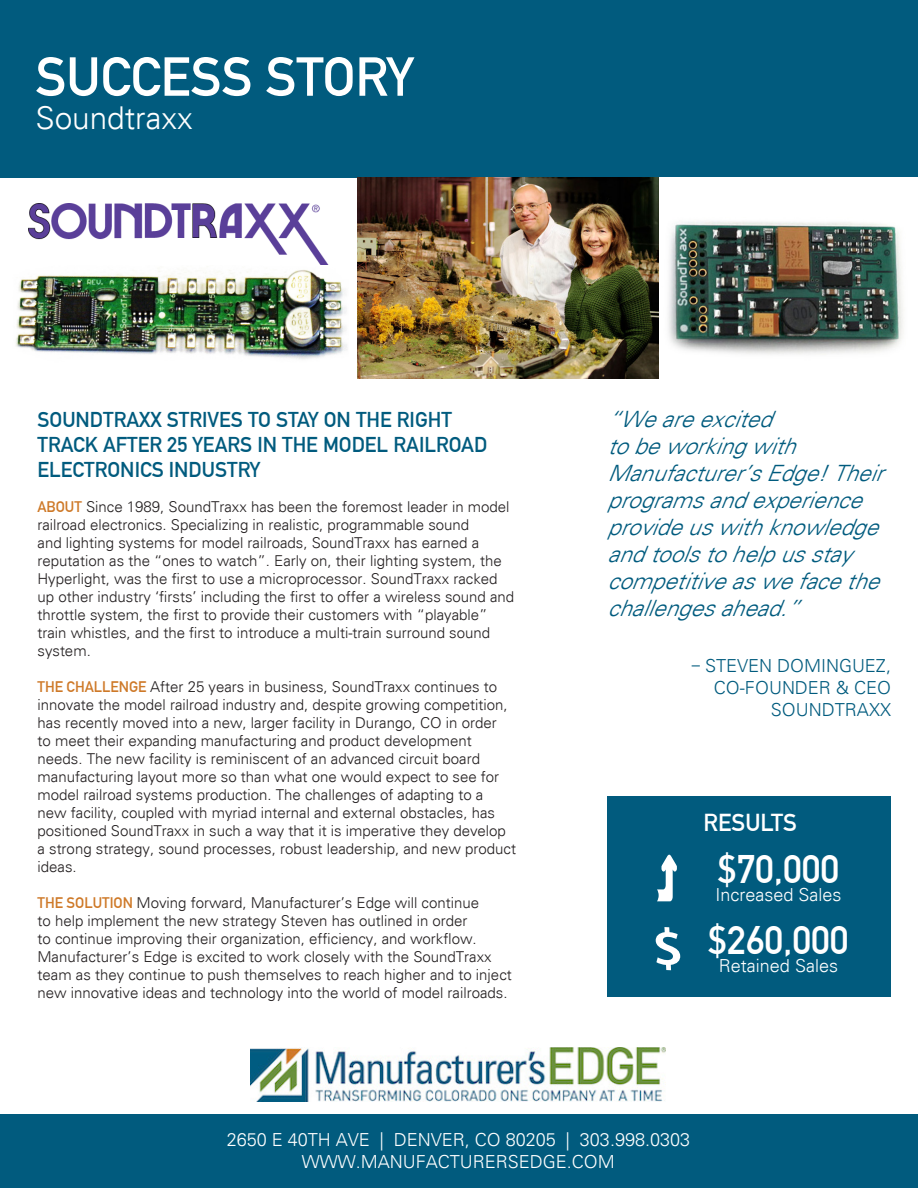
<style>
.page{position:relative;width:918px;height:1188px;background:#fff}
.page>*{position:absolute;margin:0;border:0;box-sizing:border-box;transform-origin:0 0}
.t1{font:700 54px "DIN Alternate";color:#fff}
.t2{font:700 39px "DIN Alternate";color:#fff}
.t3{font:300 31.5px "Univers";color:#fff}
.t4{font:700 24px "DIN Alternate";color:#fff}
.t5{font:italic 300 22.5px/27px "Univers";color:#015b7e}
.t6{font:700 21px/25.2px "DIN Alternate";color:#015b7e}
.t7{font:300 18px "Univers";color:#fff}
.t8{font:300 18px "Univers";color:#015b7e}
.t9{font:300 15px/18px "Univers";color:#231f20}
.s1{font-family:"DIN Alternate";font-weight:700;color:#ce7928}
.s2{font-family:"Whitney HTF";font-weight:400}
</style>
<div class="page">
<div style="left:0;top:1115px;width:918px;height:73px;background:#015b7e"></div>
<img style="left:251px;top:1048px;width:415px;height:53px">
<div style="left:0;top:0;width:918px;height:177px;background:#015b7e"></div>
<div style="left:608px;top:796px;width:283px;height:201px;background:#015b7e"></div>
<svg style="left:656px;top:927px;width:24px;height:43px"></svg>
<svg style="left:657px;top:855px;width:20px;height:46px"></svg>
<img style="left:29px;top:204px;width:300px;height:61px">
<img style="left:16px;top:270px;width:331px;height:89px">
<img style="left:658px;top:177px;width:245px;height:201px">
<img style="left:358px;top:177px;width:300px;height:201px">
<p class="t1" style="left:35px;top:36px;width:380px">SUCCESS STORY</p>
<p class="t3" style="left:35px;top:98px;width:159px">Soundtraxx</p>
<p class="t6" style="left:38px;top:406px;width:451px">SOUNDTRAXX STRIVES TO STAY ON THE RIGHT<br>TRACK AFTER 25 YEARS IN THE MODEL RAILROAD<br>ELECTRONICS INDUSTRY</p>
<p class="t9" style="left:38px;top:497px;width:478px"><span class="s1">ABOUT</span> Since 1989, SoundTraxx has been the foremost leader in model railroad electronics. Specializing in realistic, programmable sound<br>and lighting systems for model railroads, SoundTraxx has earned a reputation as the “ones to watch”. Early on, their lighting system, the Hyperlight, was the first to use a microprocessor. SoundTraxx racked up other industry ‘firsts’ including the first to offer a wireless sound and throttle system, the first to provide their customers with “playable” train whistles, and the first to introduce a multi-train surround sound system.</p>
<p class="t9" style="left:38px;top:677px;width:480px"><span class="s1">THE CHALLENGE</span> After 25 years in business, SoundTraxx continues to innovate the model railroad industry and, despite growing competition, has recently moved into a new, larger facility in Durango, CO in order<br>to meet their expanding manufacturing and product development needs. The new facility is reminiscent of an advanced circuit board manufacturing layout more so than what one would expect to see for model railroad systems production. The challenges of adapting to a new facility, coupled with myriad internal and external obstacles, has positioned SoundTraxx in such a way that it is imperative they develop a strong strategy, sound processes, robust leadership, and new product ideas.</p>
<p class="t9" style="left:38px;top:893px;width:476px"><span class="s1">THE SOLUTION</span> Moving forward, Manufacturer’s Edge will continue<br>to help implement the new strategy Steven has outlined in order<br>to continue improving their organization, efficiency, and workflow.<br>Manufacturer’s Edge is excited to work closely with the SoundTraxx team as they continue to push themselves to reach higher and to inject new innovative ideas and technology into the world of model railroads.</p>
<p class="t5" style="left:608px;top:406px;width:288px">“Weareexcited tobeworkingwith<br>Manufacturer’sEdge!Their programsandexperience provideuswithknowledge andtoolstohelpusstay competitiveaswefacethe challengesahead.”</p>
<p class="t8" style="left:691px;top:655px;width:202px"><span class="s2">¬</span> STEVEN DOMINGUEZ,</p>
<p class="t8" style="left:714px;top:677px;width:179px">CO-FOUNDER &amp; CEO</p>
<p class="t8" style="left:771px;top:698px;width:122px">SOUNDTRAXX</p>
<p class="t4" style="left:704px;top:804px;width:95px">RESULTS</p>
<p class="t2" style="left:718px;top:840px;width:123px">$70,000</p>
<p class="t7" style="left:715px;top:884px;width:128px">Increased Sales</p>
<p class="t2" style="left:708px;top:911px;width:142px">$260,000</p>
<p class="t7" style="left:719px;top:955px;width:121px">Retained Sales</p>
<p class="t7" style="left:227px;top:1129px;width:465px">2650 E 40TH AVE | DENVER, CO 80205 | 303.998.0303</p>
<p class="t7" style="left:302px;top:1151px;width:315px">WWW.MANUFACTURERSEDGE.COM</p>
</div>
